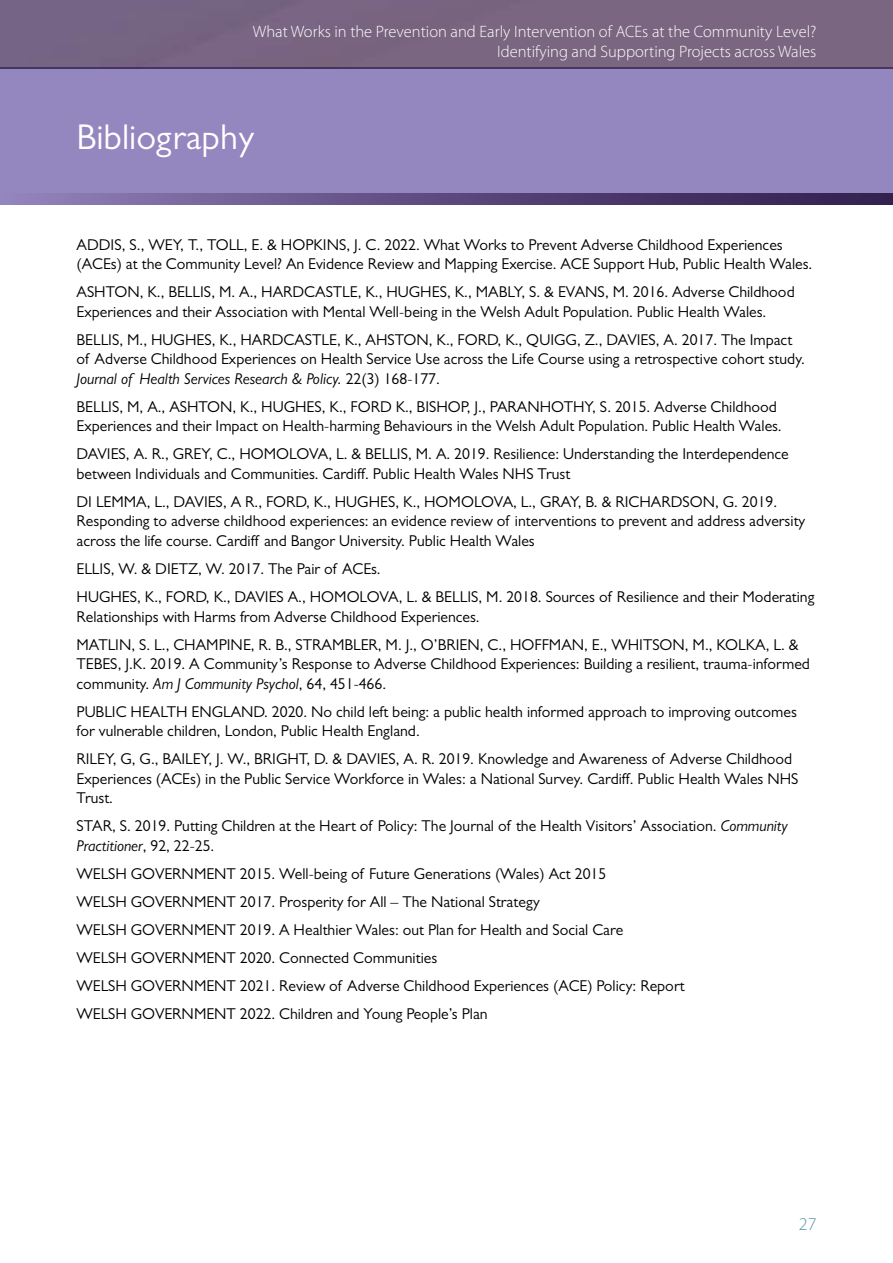
<style>
.page{position:relative;width:893px;height:1263px;background:#fff}
.page>*{position:absolute;margin:0;border:0;box-sizing:border-box;transform-origin:0 0}
.t1{font:36px "Gill Sans";color:#fff}
.t2{font:300 18px "Myriad Pro";color:#5095a5}
.t3{font:300 16.5px/19.8px "Myriad Pro";color:#fff;text-align:right}
.t4{font:15.75px/19.5px "Gill Sans";color:#000}
.s1{font-style:italic}
</style>
<div class="page">
<div style="left:0;top:0;width:893px;height:68px;background:#7b6681"></div>
<div style="left:0;top:68px;width:893px;height:127px;background:#9486be"></div>
<svg style="left:0;top:193px;width:893px;height:12px"></svg>
<p class="t3" style="left:253px;top:21px;width:565px">What Works in the Prevention and Early Intervention of ACEs at the Community Level?<br>Identifying and Supporting Projects across Wales</p>
<h1 class="t1" style="left:77px;top:116px;width:179px">Bibliography</h1>
<p class="t4" style="left:77px;top:235px;width:737px">ADDIS, S., WEY, T., TOLL, E. &amp; HOPKINS, J. C. 2022. What Works to Prevent Adverse Childhood Experiences (ACEs) at the Community Level? An Evidence Review and Mapping Exercise. ACE Support Hub, Public Health Wales.</p>
<p class="t4" style="left:77px;top:282px;width:720px">ASHTON, K., BELLIS, M. A., HARDCASTLE, K., HUGHES, K., MABLY, S. &amp; EVANS, M. 2016. Adverse Childhood<br>Experiences and their Association with Mental Well-being in the Welsh Adult Population. Public Health Wales.</p>
<p class="t4" style="left:77px;top:330px;width:730px">BELLIS, M., HUGHES, K., HARDCASTLE, K., AHSTON, K., FORD, K., QUIGG, Z., DAVIES, A. 2017. The Impact of Adverse Childhood Experiences on Health Service Use across the Life Course using a retrospective cohort study.<br><span class="s1">Journal of Health Services Research &amp; Policy.</span> 22(3) 168-177.</p>
<p class="t4" style="left:77px;top:397px;width:707px">BELLIS, M, A., ASHTON, K., HUGHES, K., FORD K., BISHOP, J., PARANHOTHY, S. 2015. Adverse Childhood<br>Experiences and their Impact on Health-harming Behaviours in the Welsh Adult Population. Public Health Wales.</p>
<p class="t4" style="left:77px;top:444px;width:714px">DAVIES, A. R., GREY, C., HOMOLOVA, L. &amp; BELLIS, M. A. 2019. Resilience: Understanding the Interdependence between Individuals and Communities. Cardiff. Public Health Wales NHS Trust</p>
<p class="t4" style="left:77px;top:492px;width:730px">DI LEMMA, L., DAVIES, A R., FORD, K., HUGHES, K., HOMOLOVA, L., GRAY, B. &amp; RICHARDSON, G. 2019.<br>Responding to adverse childhood experiences: an evidence review of interventions to prevent and address adversity across the life course. Cardiff and Bangor University. Public Health Wales</p>
<p class="t4" style="left:77px;top:555px;width:739px;line-height:28px">ELLIS, W. &amp; DIETZ, W. 2017. The Pair of ACEs.<br>HUGHES, K., FORD, K., DAVIES A., HOMOLOVA, L. &amp; BELLIS, M. 2018. Sources of Resilience and their Moderating</p>
<p class="t4" style="left:77px;top:602px;width:724px;line-height:28px">Relationships with Harms from Adverse Childhood Experiences.<br>MATLIN, S. L., CHAMPINE, R. B., STRAMBLER, M. J., O’BRIEN, C., HOFFMAN, E., WHITSON, M., KOLKA, L. &amp;</p>
<p class="t4" style="left:77px;top:654px;width:735px">TEBES, J.K. 2019. A Community’s Response to Adverse Childhood Experiences: Building a resilient, trauma-informed community. <span class="s1">Am J Community Psychol</span>, 64, 451-466.</p>
<p class="t4" style="left:77px;top:701px;width:722px">PUBLIC HEALTH ENGLAND. 2020. No child left being: a public health informed approach to improving outcomes for vulnerable children, London, Public Health England.</p>
<p class="t4" style="left:77px;top:749px;width:723px">RILEY, G, G., BAILEY, J. W., BRIGHT, D. &amp; DAVIES, A. R. 2019. Knowledge and Awareness of Adverse Childhood<br>Experiences (ACEs) in the Public Service Workforce in Wales: a National Survey. Cardiff. Public Health Wales NHS<br>Trust.</p>
<p class="t4" style="left:77px;top:816px;width:713px">STAR, S. 2019. Putting Children at the Heart of Policy: The Journal of the Health Visitors’ Association. <span class="s1">Community<br>Practitioner</span>, 92, 22-25.</p>
<p class="t4" style="left:77px;top:859px;width:610px;line-height:28px">WELSH GOVERNMENT 2015. Well-being of Future Generations (Wales) Act 2015<br>WELSH GOVERNMENT 2017. Prosperity for All – The National Strategy<br>WELSH GOVERNMENT 2019. A Healthier Wales: out Plan for Health and Social Care<br>WELSH GOVERNMENT 2020. Connected Communities<br>WELSH GOVERNMENT 2021. Review of Adverse Childhood Experiences (ACE) Policy: Report WELSH GOVERNMENT 2022. Children and Young People’s Plan</p>
<p class="t2" style="left:799px;top:1213px;width:19px">27</p>
</div>
